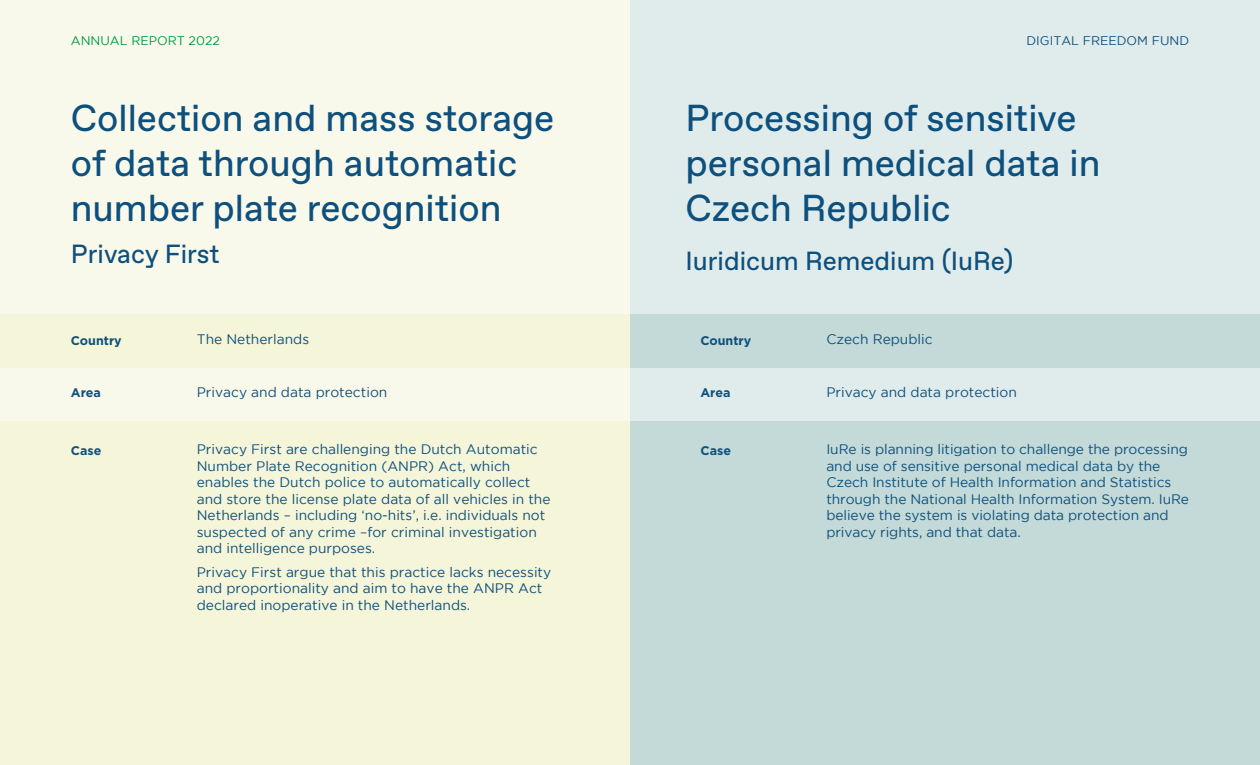
<style>
.page{position:relative;width:1260px;height:765px;background:#fff}
.page>*{position:absolute;margin:0;border:0;box-sizing:border-box;transform-origin:0 0}
.t1{font:37.5px/45px "Favorit";color:#0e507d}
.t2{font:26.25px "Favorit";color:#0e507d}
.t3{font:13.75px/16.5px "Gotham";color:#0e507d}
.t4{font:700 12.5px "Gotham HTF";color:#0e507d}
.t5{font:12.5px "Gotham";color:#0e507d}
.t6{font:12.5px "Gotham";color:#009a47}
</style>
<div class="page">
<div style="left:0;top:0;width:631px;height:765px;background:#f5f5d9"></div>
<div style="left:631px;top:0;width:629px;height:765px;background:#c3dad8"></div>
<div style="left:0;top:0;width:1260px;height:313px;background:linear-gradient(to right,#fffceb,#dae9eb)"></div>
<div style="left:0;top:368px;width:1260px;height:53px;background:linear-gradient(to right,#fffceb,#dae9eb)"></div>
<p class="t6" style="left:71px;top:34px;width:151px">ANNUAL REPORT 2022</p>
<p class="t5" style="left:1027px;top:34px;width:164px">DIGITAL FREEDOM FUND</p>
<h1 class="t1" style="left:71px;top:95px;width:485px">Collection and mass storage of data through automatic number plate recognition</h1>
<h2 class="t2" style="left:71px;top:236px;width:150px">Privacy First</h2>
<h1 class="t1" style="left:685px;top:95px;width:417px">Processing of sensitive personal medical data in<br>Czech Republic</h1>
<h2 class="t2" style="left:685px;top:243px;width:329px">Iuridicum Remedium (IuRe)</h2>
<p class="t3" style="left:197px;top:331px;width:114px">The Netherlands</p>
<p class="t4" style="left:71px;top:333px;width:52px">Country</p>
<p class="t4" style="left:700px;top:333px;width:52px">Country</p>
<p class="t3" style="left:826px;top:331px;width:108px">Czech Republic</p>
<p class="t3" style="left:197px;top:383px;width:192px">Privacy and data protection</p>
<p class="t4" style="left:71px;top:386px;width:31px">Area</p>
<p class="t4" style="left:700px;top:386px;width:31px">Area</p>
<p class="t3" style="left:826px;top:383px;width:192px">Privacy and data protection</p>
<p class="t3" style="left:197px;top:441px;width:355px">Privacy First are challenging the Dutch Automatic Number Plate Recognition (ANPR) Act, which enables the Dutch police to automatically collect and store the license plate data of all vehicles in the Netherlands – including ‘no-hits’, i.e. individuals not suspected of any crime –for criminal investigation and intelligence purposes.</p>
<p class="t3" style="left:197px;top:563px;width:356px">Privacy First argue that this practice lacks necessity and proportionality and aim to have the ANPR Act declared inoperative in the Netherlands.</p>
<p class="t4" style="left:71px;top:443px;width:32px">Case</p>
<p class="t4" style="left:700px;top:443px;width:32px">Case</p>
<p class="t3" style="left:826px;top:441px;width:364px">IuRe is planning litigation to challenge the processing and use of sensitive personal medical data by the Czech Institute of Health Information and Statistics through the National Health Information System. IuRe believe the system is violating data protection and privacy rights, and that data.</p>
</div>
